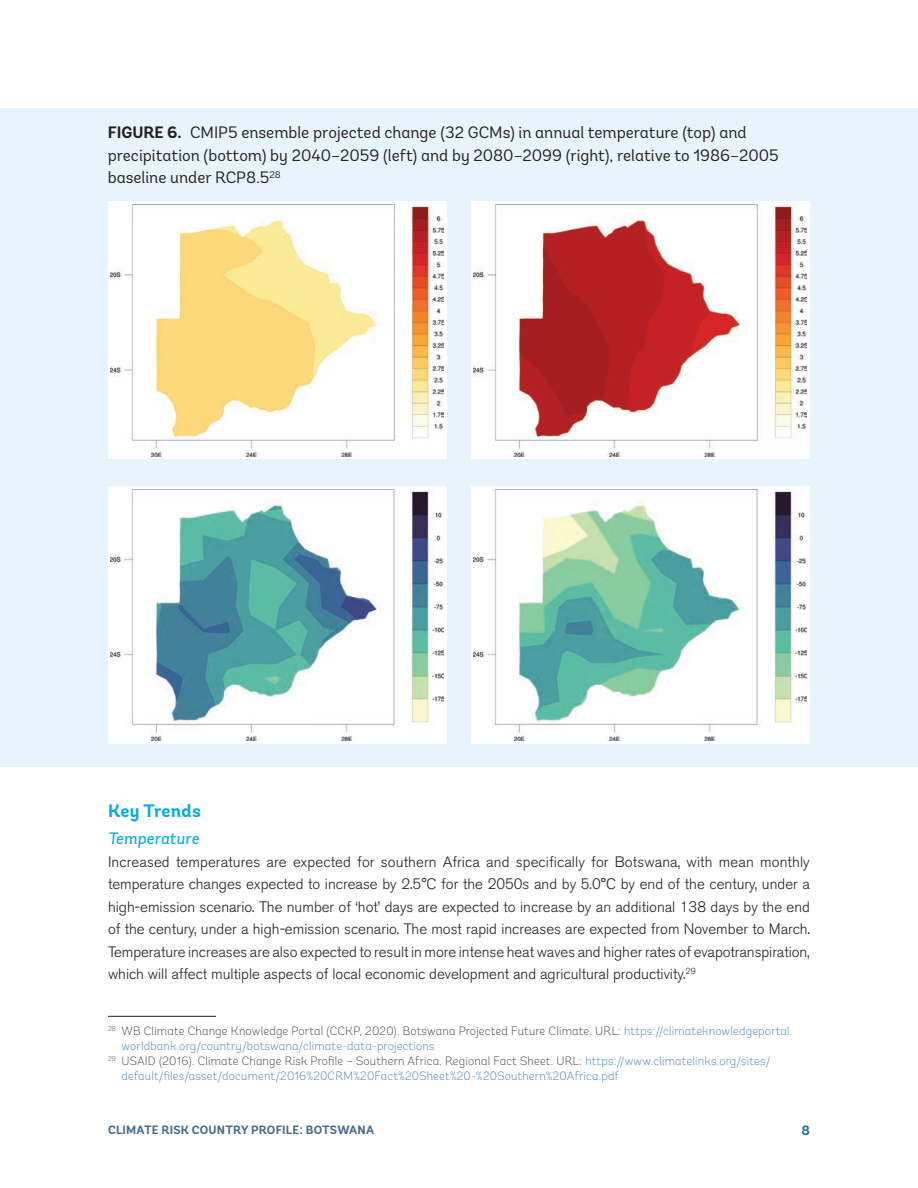
<style>
.page{position:relative;width:918px;height:1188px;background:#fff}
.page>*{position:absolute;margin:0;border:0;box-sizing:border-box;transform-origin:0 0}
.t1{font:700 18px "Andes";letter-spacing:.02em;color:#00abe5}
.t2{font:16.5px/22.5px "Andes";color:#231f20}
.t3{font:italic 16.5px "Andes";letter-spacing:.02em;color:#00abe5}
.t4{font:300 15px/22.5px "Akzidenz Grotesk BE";color:#231f20;text-align:justify}
.t5{font:700 13.5px "Andes";color:#236bad}
.t6{font:200 12px "Andes";letter-spacing:.015em;color:#231f20}
.t7{font:200 12px "Andes";letter-spacing:.015em;color:#236bad}
.t8{font:700 12px "Andes";letter-spacing:.015em;color:#3f6a8d}
.s1{font-weight:700}
.s2{color:#236bad}
</style>
<div class="page">
<div style="left:0;top:108px;width:918px;height:658px;background:#e8f4fb"></div>
<div style="left:108px;top:202px;width:339px;height:257px;background:#fff"></div>
<img style="left:111px;top:205px;width:333px;height:251px">
<div style="left:471px;top:202px;width:339px;height:257px;background:#fff"></div>
<img style="left:474px;top:205px;width:333px;height:251px">
<div style="left:108px;top:486px;width:339px;height:258px;background:#fff"></div>
<img style="left:111px;top:489px;width:333px;height:252px">
<div style="left:471px;top:486px;width:339px;height:258px;background:#fff"></div>
<img style="left:474px;top:489px;width:333px;height:252px">
<hr style="left:108px;top:1016px;width:108px;height:1px;background:#231f20">
<p class="t2" style="left:108px;top:121px;width:673px"><span class="s1">FIGURE 6.</span> CMIP5 ensemble projected change (32 GCMs) in annual temperature (top) and precipitation (bottom) by 2040–2059 (left) and by 2080–2099 (right), relative to 1986–2005 baseline under RCP8.5<sup>28</sup></p>
<p class="t1" style="left:108px;top:800px;width:95px">Key Trends</p>
<p class="t3" style="left:108px;top:828px;width:93px">Temperature</p>
<p class="t4" style="left:108px;top:850px;width:704px">Increased temperatures are expected for southern Africa and specifically for Botswana, with mean monthly temperature changes expected to increase by 2.5°C for the 2050s and by 5.0°C by end of the century, under a high-emission scenario. The number of ‘hot’ days are expected to increase by an additional 138 days by the end of the century, under a high-emission scenario. The most rapid increases are expected from November to March.<br>Temperature increases are also expected to result in more intense heat waves and higher rates of evapotranspiration, which will affect multiple aspects of local economic development and agricultural productivity.<sup>29</sup></p>
<p class="t6" style="left:108px;top:1023px;width:686px"><sup>28</sup> WB Climate Change Knowledge Portal (CCKP, 2020). Botswana Projected Future Climate. URL: <span class="s2">https://climateknowledgeportal.</span></p>
<p class="t7" style="left:122px;top:1038px;width:315px">worldbank.org/country/botswana/climate-data-projections</p>
<p class="t6" style="left:108px;top:1053px;width:664px"><sup>29</sup> USAID (2016). Climate Change Risk Profile – Southern Africa. Regional Fact Sheet. URL: <span class="s2">https://www.climatelinks.org/sites/</span></p>
<p class="t7" style="left:122px;top:1068px;width:499px">default/files/asset/document/2016%20CRM%20Fact%20Sheet%20-%20Southern%20Africa.pdf</p>
<p class="t8" style="left:108px;top:1122px;width:268px">CLIMATE RISK COUNTRY PROFILE: BOTSWANA</p>
<p class="t5" style="left:801px;top:1122px;width:10px">8</p>
</div>
